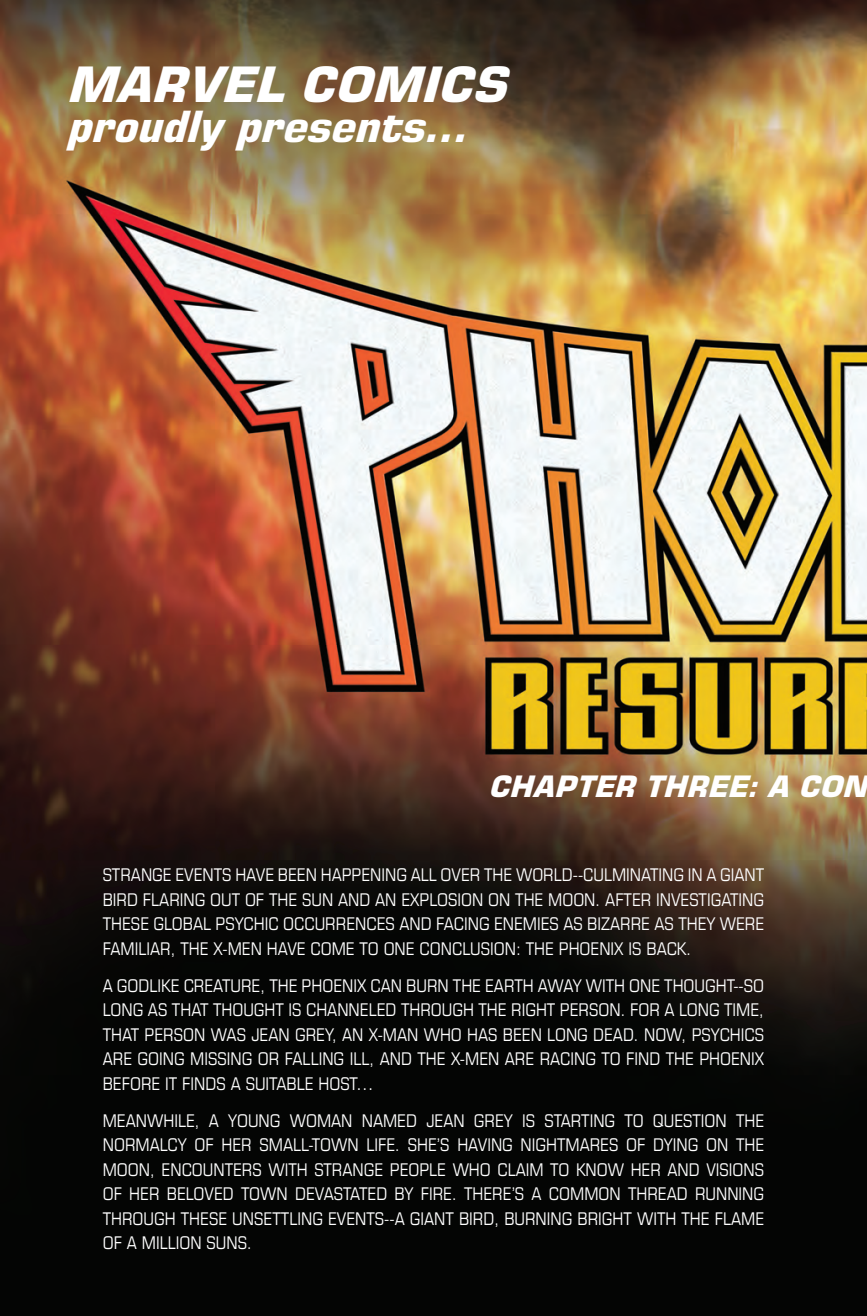
<style>
.page{position:relative;width:867px;height:1316px;background:#fff}
.page>*{position:absolute;margin:0;border:0;box-sizing:border-box;transform-origin:0 0}
.t1{font:italic 700 49px "Eurostile LT Pro";color:#fff}
.t2{font:italic 700 43.4px "Eurostile LT Pro";color:#fff}
.t3{font:italic 700 29.75px "Eurostile LT Pro";color:#fff}
.t4{font:condensed 17.5px/24.5px "Eurostile LT Pro";color:#fff;text-align:justify}
</style>
<div class="page">
<img style="left:0;top:0;width:835px;height:1315px">
<img style="left:835px;top:0;width:31px;height:1315px">
<h1 class="t1" style="left:66px;top:54px;width:457px">MARVEL COMICS</h1>
<h2 class="t2" style="left:66px;top:100px;width:416px">proudlypresents...</h2>
<h3 class="t3" style="left:488px;top:768px;width:389px">CHAPTER THREE:A CON</h3>
<p class="t4" style="left:103px;top:862px;width:662px">STRANGE EVENTS HAVE BEEN HAPPENING ALL OVER THE WORLD--CULMINATING IN A GIANT BIRD FLARING OUT OF THE SUN AND AN EXPLOSION ON THE MOON. AFTER INVESTIGATING THESE GLOBAL PSYCHIC OCCURRENCES AND FACING ENEMIES AS BIZARRE AS THEY WERE FAMILIAR, THE X-MEN HAVE COME TO ONE CONCLUSION: THE PHOENIX IS BACK.</p>
<p class="t4" style="left:103px;top:972px;width:662px">A GODLIKE CREATURE, THE PHOENIX CAN BURN THE EARTH AWAY WITH ONE THOUGHT--SO LONG AS THAT THOUGHT IS CHANNELED THROUGH THE RIGHT PERSON. FOR A LONG TIME, THAT PERSON WAS JEAN GREY, AN X-MAN WHO HAS BEEN LONG DEAD. NOW, PSYCHICS ARE GOING MISSING OR FALLING ILL, AND THE X-MEN ARE RACING TO FIND THE PHOENIX BEFORE IT FINDS A SUITABLE HOST…</p>
<p class="t4" style="left:103px;top:1107px;width:662px">MEANWHILE, A YOUNG WOMAN NAMED JEAN GREY IS STARTING TO QUESTION THE NORMALCY OF HER SMALL-TOWN LIFE. SHE’S HAVING NIGHTMARES OF DYING ON THE MOON, ENCOUNTERS WITH STRANGE PEOPLE WHO CLAIM TO KNOW HER AND VISIONS OF HER BELOVED TOWN DEVASTATED BY FIRE. THERE’S A COMMON THREAD RUNNING THROUGH THESE UNSETTLING EVENTS--A GIANT BIRD, BURNING BRIGHT WITH THE FLAME OF A MILLION SUNS.</p>
</div>
